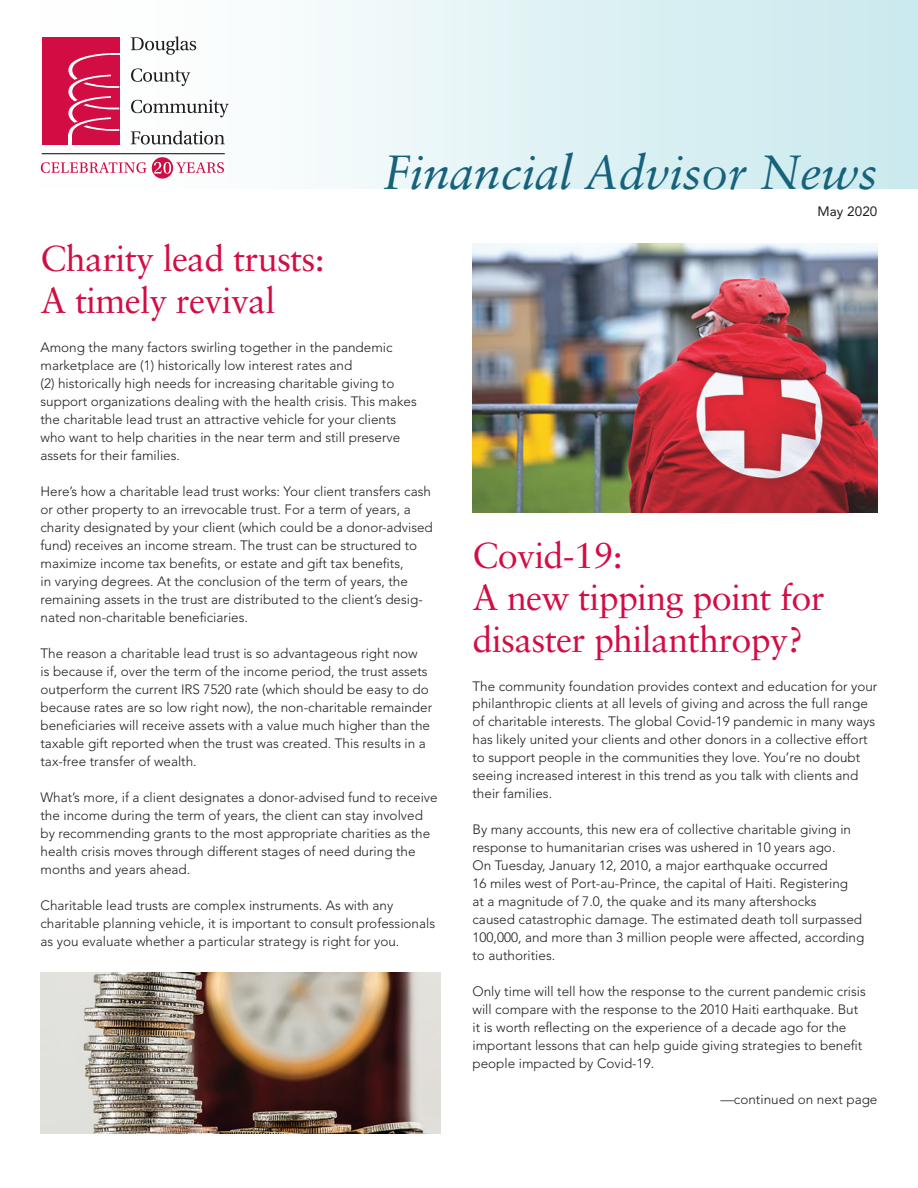
<style>
.page{position:relative;width:918px;height:1188px;background:#fff}
.page>*{position:absolute;margin:0;border:0;box-sizing:border-box;transform-origin:0 0}
.t1{font:italic 48px "Sabon LT Std";color:#16617b}
.t2{font:36px/42px "Sabon LT Std";letter-spacing:-.02em;color:#d20d44}
.t3{font:300 13.5px/18px "Avenir LT Std";color:#231f20}
.t4{font:13.5px "Avenir LT Std";letter-spacing:.005em;color:#231f20}
</style>
<div class="page">
<div style="left:0;top:0;width:918px;height:189px;background:linear-gradient(to right,#fff,#caeaee)"></div>
<hr style="left:42px;top:153px;width:183px;height:1px;background:#040503">
<svg style="left:152px;top:157px;width:21px;height:22px"></svg>
<div style="left:42px;top:37px;width:77px;height:108px;background:#d20d44"></div>
<hr style="left:68px;top:134px;width:4px;height:11px;background:#fff">
<svg style="left:68px;top:53px;width:51px;height:81px"></svg>
<svg style="left:131px;top:36px;width:65px;height:19px"></svg>
<svg style="left:131px;top:68px;width:59px;height:18px"></svg>
<svg style="left:131px;top:100px;width:98px;height:17px"></svg>
<svg style="left:131px;top:131px;width:94px;height:13px"></svg>
<svg style="left:41px;top:162px;width:106px;height:11px"></svg>
<svg style="left:154px;top:162px;width:70px;height:12px"></svg>
<img style="left:40px;top:972px;width:400px;height:162px">
<img style="left:472px;top:243px;width:406px;height:270px">
<h1 class="t1" style="left:383px;top:145px;width:496px">Financial Advisor News</h1>
<p class="t4" style="left:818px;top:203px;width:61px">May 2020</p>
<h2 class="t2" style="left:40px;top:237px;width:286px">Charity lead trusts:<br>A timely revival</h2>
<p class="t3" style="left:40px;top:339px;width:378px">Among the many factors swirling together in the pandemic marketplace are (1) historically low interest rates and<br>(2) historically high needs for increasing charitable giving to support organizations dealing with the health crisis. This makes the charitable lead trust an attractive vehicle for your clients who want to help charities in the near term and still preserve assets for their families.</p>
<p class="t3" style="left:40px;top:482px;width:394px">Here’s how a charitable lead trust works: Your client transfers cash or other property to an irrevocable trust. For a term of years, a charity designated by your client (which could be a donor-advised fund) receives an income stream. The trust can be structured to maximize income tax benefits, or estate and gift tax benefits,<br>in varying degrees. At the conclusion of the term of years, the remaining assets in the trust are distributed to the client’s desig&shy;nated non-charitable beneficiaries.</p>
<p class="t3" style="left:40px;top:644px;width:393px">The reason a charitable lead trust is so advantageous right now<br>is because if, over the term of the income period, the trust assets outperform the current IRS 7520 rate (which should be easy to do because rates are so low right now), the non-charitable remainder beneficiaries will receive assets with a value much higher than the taxable gift reported when the trust was created. This results in a tax-free transfer of wealth.</p>
<p class="t3" style="left:40px;top:788px;width:399px">What’s more, if a client designates a donor-advised fund to receive the income during the term of years, the client can stay involved by recommending grants to the most appropriate charities as the health crisis moves through different stages of need during the months and years ahead.</p>
<p class="t3" style="left:40px;top:896px;width:396px">Charitable lead trusts are complex instruments. As with any charitable planning vehicle, it is important to consult professionals as you evaluate whether a particular strategy is right for you.</p>
<h2 class="t2" style="left:472px;top:534px;width:354px">Covid-19:<br>A new tipping point for disaster philanthropy?</h2>
<p class="t3" style="left:472px;top:677px;width:406px">The community foundation provides context and education for your philanthropic clients at all levels of giving and across the full range of charitable interests. The global Covid-19 pandemic in many ways has likely united your clients and other donors in a collective effort to support people in the communities they love. You’re no doubt seeing increased interest in this trend as you talk with clients and their families.</p>
<p class="t3" style="left:472px;top:821px;width:393px">By many accounts, this new era of collective charitable giving in response to humanitarian crises was ushered in 10 years ago.<br>On Tuesday, January 12, 2010, a major earthquake occurred<br>16 miles west of Port-au-Prince, the capital of Haiti. Registering<br>at a magnitude of 7.0, the quake and its many aftershocks<br>caused catastrophic damage. The estimated death toll surpassed 100,000, and more than 3 million people were affected, according to authorities.</p>
<p class="t3" style="left:472px;top:983px;width:395px">Only time will tell how the response to the current pandemic crisis will compare with the response to the 2010 Haiti earthquake. But it is worth reflecting on the experience of a decade ago for the important lessons that can help guide giving strategies to benefit people impacted by Covid-19.</p>
<p class="t3" style="left:720px;top:1091px;width:159px">—continued on next page</p>
</div>
